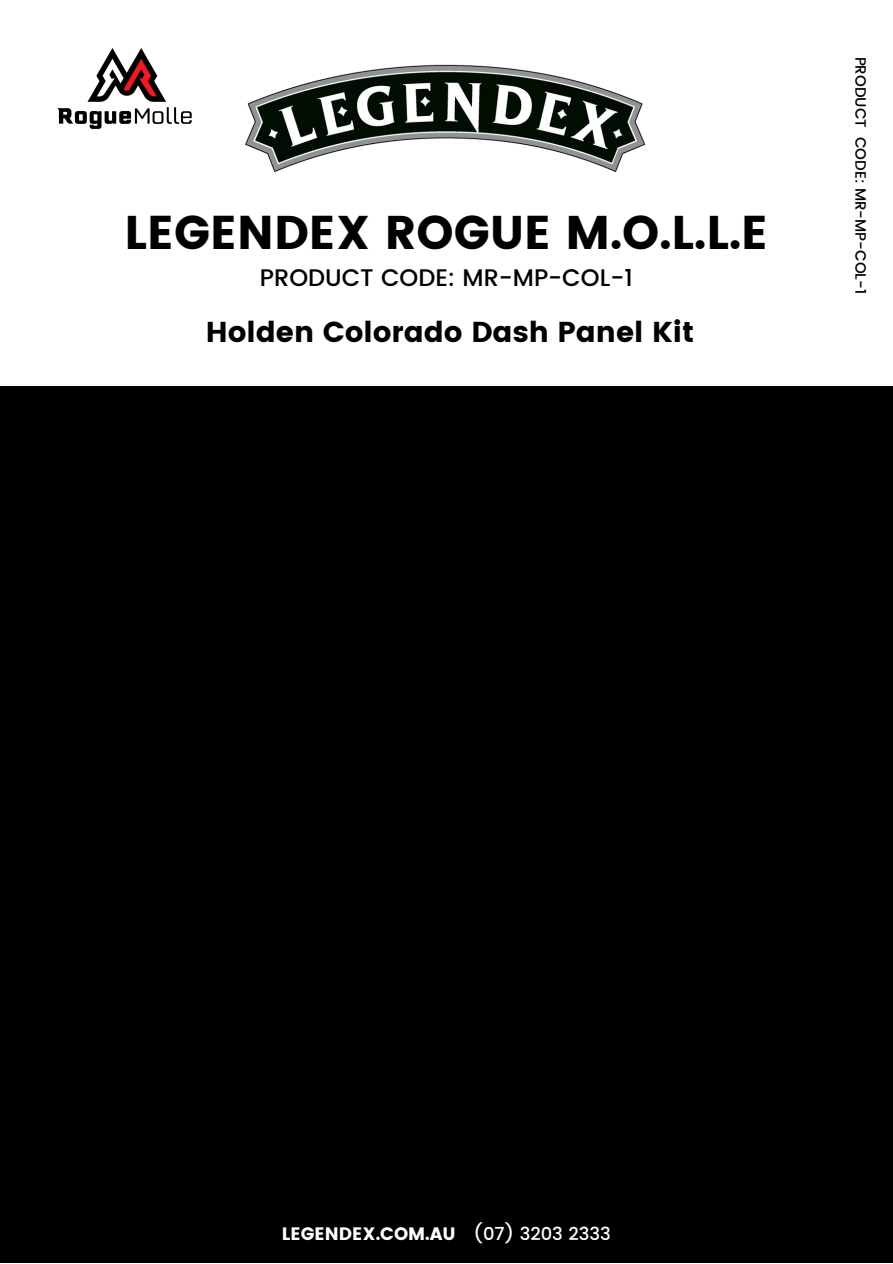
<style>
.page{position:relative;width:893px;height:1264px;background:#fff}
.page>*{position:absolute;margin:0;border:0;box-sizing:border-box;transform-origin:0 0}
.t1{font:47.25px "Poppins";color:#000}
.t2{font:28.8px "Poppins";color:#000}
.t3{font:500 24px "Poppins";color:#000}
.t4{font:18px "Poppins";color:#fff}
.t5{font:500 15px "Poppins";color:#000}
.s1{font-weight:500}
</style>
<div class="page">
<div style="left:0;top:386px;width:892px;height:838px;background:#000"></div>
<div style="left:0;top:1207px;width:892px;height:55px;background:#000"></div>
<img style="left:245px;top:64px;width:401px;height:109px">
<img style="left:57px;top:48px;width:135px;height:81px">
<h1 class="t1" style="left:124px;top:205px;width:645px">LEGENDEX ROGUE M.O.L.L.E</h1>
<h3 class="t3" style="left:260px;top:264px;width:374px">PRODUCT CODE: MR-MP-COL-1</h3>
<h2 class="t2" style="left:206px;top:315px;width:489px">Holden Colorado Dash Panel Kit</h2>
<p class="t5" style="left:869px;top:57px;width:239px;rotate:90deg">PRODUCT CODE: MR-MP-COL-1</p>
<p class="t4" style="left:282px;top:1223px;width:330px">LEGENDEX.COM.AU <span class="s1">(07) 3203 2333</span></p>
</div>
